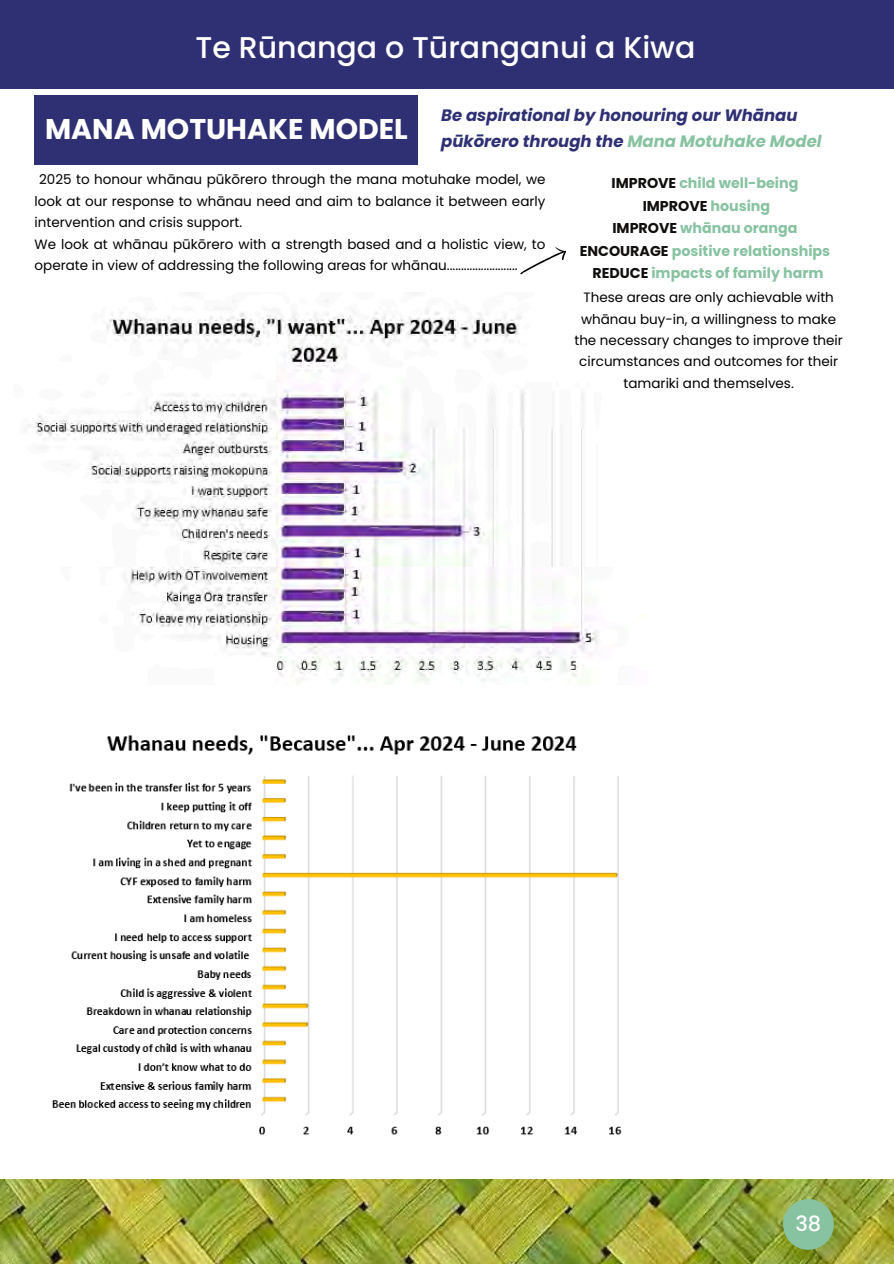
<style>
.page{position:relative;width:894px;height:1264px;background:#fff}
.page>*{position:absolute;margin:0;border:0;box-sizing:border-box;transform-origin:0 0}
.t1{font:500 30px "Poppins";color:#fff}
.t2{font:700 28.5px "Poppins";color:#fff}
.t3{font:500 21px "Poppins";color:#fff}
.t4{font:italic 700 16.5px/25.8px "Poppins";color:#2f3073}
.t5{font:700 14.25px/22.5px "Poppins";color:#87c2a1;text-align:center}
.t6{font:13.5px/21.3px "Poppins";color:#000;text-align:justify}
.s1{color:#87c2a1}
.s2{color:#100f0d}
</style>
<div class="page">
<div style="left:0;top:0;width:893px;height:89px;background:#2f3073"></div>
<div style="left:35px;top:83px;width:383px;height:82px;background:#2f3073"></div>
<div style="left:0;top:89px;width:893px;height:6px;background:#fff"></div>
<svg style="left:520px;top:247px;width:46px;height:28px"></svg>
<img style="left:29px;top:292px;width:569px;height:390px">
<img style="left:52px;top:735px;width:570px;height:400px">
<img style="left:0;top:1179px;width:893px;height:84px">
<div style="left:782px;top:1198px;width:51px;height:51px;background:#87c2a1;border-radius:50%"></div>
<h3 class="t1" style="left:195px;top:26px;width:501px">Te Rūnanga o Tūranganui a Kiwa</h3>
<p class="t2" style="left:45px;top:109px;width:364px">MANA MOTUHAKE MODEL</p>
<p class="t4" style="left:441px;top:102px;width:382px">Be aspirational by honouring our Whānau pūkōrero through the <span class="s1">Mana Motuhake Model</span></p>
<h4 class="t6" style="left:35px;top:169px;width:512px;text-indent:4px">2025 to honour whānau pūkōrero through the mana motuhake model, we look at our response to whānau need and aim to balance it between early intervention and crisis support.</h4>
<p class="t6" style="left:35px;top:233px;width:512px">We look at whānau pūkōrero with a strength based and a holistic view, to operate in view of addressing the following areas for whānau.........................</p>
<p class="t5" style="left:579px;top:172px;width:252px"><span class="s2">IMPROVE</span> child well-being<br><span class="s2">IMPROVE</span> housing<br><span class="s2">IMPROVE</span> whānau oranga<br><span class="s2">ENCOURAGE</span> positive relationships<br><span class="s2">REDUCE</span> impacts of family harm</p>
<p class="t6" style="left:574px;top:287px;width:270px;text-align:center">These areas are only achievable with whānau buy-in, a willingness to make the necessary changes to improve their circumstances and outcomes for their tamariki and themselves.</p>
<p class="t3" style="left:795px;top:1209px;width:27px">38</p>
</div>
